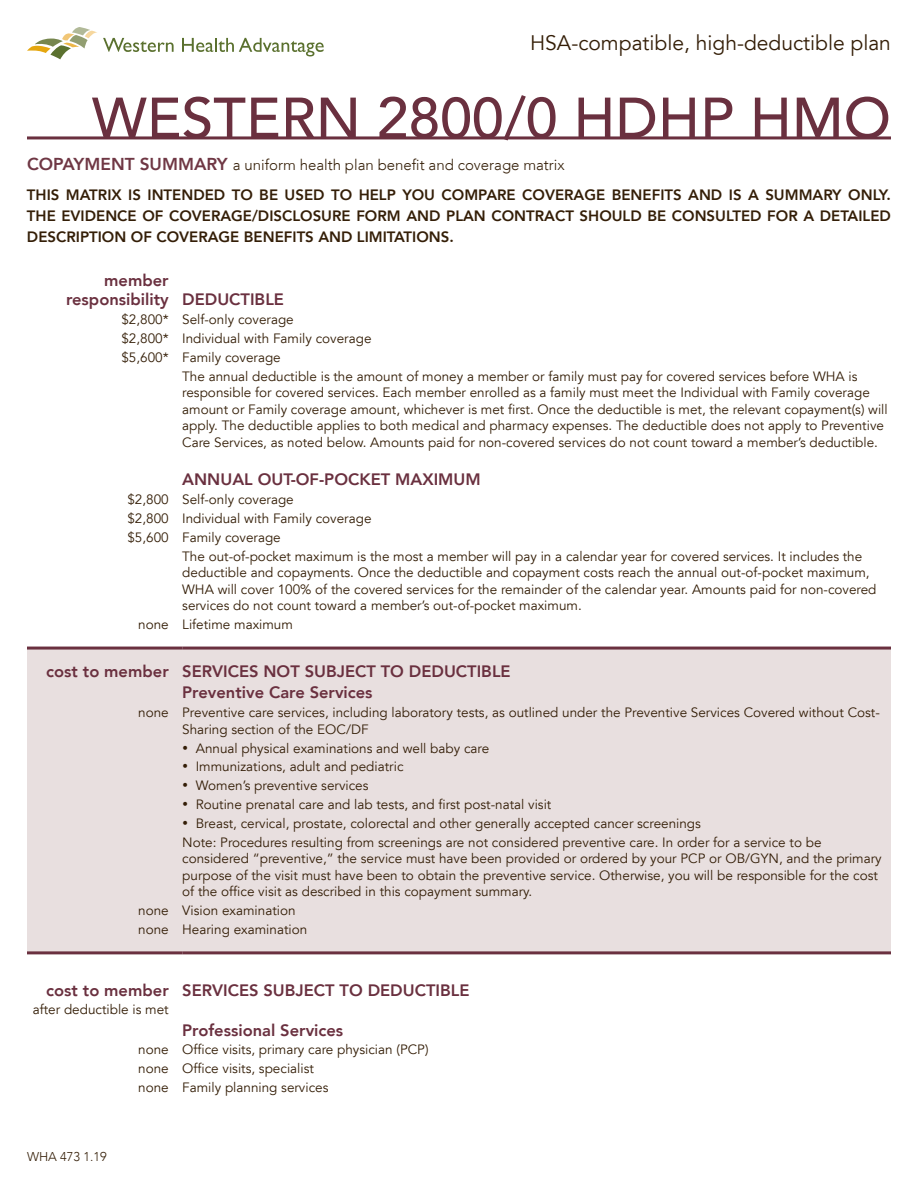
<style>
.page{position:relative;width:918px;height:1188px;background:#fff}
.page>*{position:absolute;margin:0;border:0;box-sizing:border-box;transform-origin:0 0}
.t1{font:500 57px "Avenir LT";color:#6a303f}
.t2{font:21px "Avenir LT";color:#341e07}
.t3{font:800 16.5px/19.5px "Avenir LT";color:#6a303f}
.t4{font:800 15px/30.8px "Avenir LT";color:#341e07}
.t5{font:13.5px/16.5px "Avenir LT";color:#341e07}
.t6{font:300 12.75px "Avenir LT";color:#341e07}
.s1{font-size:17.25px;color:#6f3744}
.s2{font-weight:300}
</style>
<div class="page">
<hr style="left:27px;top:136px;width:864px;height:3px;background:#6a303f">
<svg style="left:27px;top:27px;width:70px;height:32px"></svg>
<svg style="left:103px;top:38px;width:71px;height:14px"></svg>
<svg style="left:182px;top:38px;width:142px;height:18px"></svg>
<div style="left:27px;top:650px;width:864px;height:301px;background:#e8dfdf"></div>
<hr style="left:27px;top:951px;width:155px;height:3px;background:#6a303f">
<hr style="left:182px;top:951px;width:709px;height:3px;background:#6a303f">
<hr style="left:27px;top:647px;width:155px;height:3px;background:#6a303f">
<hr style="left:182px;top:647px;width:709px;height:3px;background:#6a303f">
<h2 class="t2" style="left:530px;top:31px;width:362px">HSA-compatible, high-deductible plan</h2>
<h1 class="t1" style="left:92px;top:85px;width:801px">WESTERN 2800/0 HDHP HMO</h1>
<p class="t4" style="left:27px;top:149px;width:866px"><span class="s1">COPAYMENT SUMMARY</span> <span class="s2">a uniform health plan benefit and coverage matrix<br></span>THIS MATRIX IS INTENDED TO BE USED TO HELP YOU COMPARE COVERAGE BENEFITS AND IS A SUMMARY ONLY.</p>
<p class="t4" style="left:27px;top:206px;width:865px;line-height:21px">THE EVIDENCE OF COVERAGE/DISCLOSURE FORM AND PLAN CONTRACT SHOULD BE CONSULTED FOR A DETAILED<br>DESCRIPTION OF COVERAGE BENEFITS AND LIMITATIONS.</p>
<p class="t3" style="left:66px;top:270px;width:219px;text-indent:38px">member<br>responsibility DEDUCTIBLE</p>
<p class="t5" style="left:121px;top:312px;width:174px">$2,800* Self-only coverage</p>
<p class="t5" style="left:121px;top:330px;width:252px">$2,800* Individual with Family coverage</p>
<p class="t5" style="left:121px;top:349px;width:161px">$5,600* Family coverage</p>
<p class="t5" style="left:182px;top:368px;width:677px">The annual deductible is the amount of money a member or family must pay for covered services before WHA is</p>
<p class="t5" style="left:182px;top:385px;width:707px">responsible for covered services. Each member enrolled as a family must meet the Individual with Family coverage amount or Family coverage amount, whichever is met first. Once the deductible is met, the relevant copayment(s) will apply. The deductible applies to both medical and pharmacy expenses. The deductible does not apply to Preventive Care Services, as noted below. Amounts paid for non-covered services do not count toward a member’s deductible.</p>
<p class="t3" style="left:182px;top:470px;width:300px">ANNUAL OUT-OF-POCKET MAXIMUM</p>
<p class="t5" style="left:127px;top:492px;width:168px">$2,800 Self-only coverage</p>
<p class="t5" style="left:127px;top:511px;width:246px">$2,800 Individual with Family coverage</p>
<p class="t5" style="left:127px;top:529px;width:155px">$5,600 Family coverage</p>
<p class="t5" style="left:182px;top:548px;width:682px">The out-of-pocket maximum is the most a member will pay in a calendar year for covered services. It includes the</p>
<p class="t5" style="left:182px;top:565px;width:696px">deductible and copayments. Once the deductible and copayment costs reach the annual out-of-pocket maximum,<br>WHA will cover 100% of the covered services for the remainder of the calendar year. Amounts paid for non-covered services do not count toward a member’s out-of-pocket maximum.</p>
<p class="t5" style="left:138px;top:617px;width:156px">none Lifetime maximum</p>
<p class="t3" style="left:46px;top:661px;width:466px;line-height:21.1px;text-align:center">cost to member SERVICES NOT SUBJECT TO DEDUCTIBLE<br>Preventive Care Services</p>
<p class="t5" style="left:182px;top:705px;width:699px;text-indent:-44px">none Preventive care services, including laboratory tests, as outlined under the Preventive Services Covered without Cost-<br>Sharing section of the EOC/DF</p>
<p class="t5" style="left:182px;top:740px;width:309px">• Annual physical examinations and well baby care</p>
<p class="t5" style="left:182px;top:759px;width:223px">• Immunizations, adult and pediatric</p>
<p class="t5" style="left:182px;top:778px;width:188px">• Women’s preventive services</p>
<p class="t5" style="left:182px;top:797px;width:371px">• Routine prenatal care and lab tests, and first post-natal visit</p>
<p class="t5" style="left:182px;top:814px;width:641px;line-height:18.9px">• Breast, cervical, prostate, colorectal and other generally accepted cancer screenings<br>Note: Procedures resulting from screenings are not considered preventive care. In order for a service to be</p>
<p class="t5" style="left:182px;top:851px;width:701px">considered “preventive,” the service must have been provided or ordered by your PCP or OB/GYN, and the primary purpose of the visit must have been to obtain the preventive service. Otherwise, you will be responsible for the cost of the office visit as described in this copayment summary.</p>
<p class="t5" style="left:138px;top:901px;width:171px;line-height:18.9px">none Vision examination none Hearing examination</p>
<p class="t3" style="left:46px;top:980px;width:425px">cost to member SERVICES SUBJECT TO DEDUCTIBLE</p>
<p class="t5" style="left:33px;top:1002px;width:137px">after deductible is met</p>
<p class="t3" style="left:182px;top:1020px;width:163px">Professional Services</p>
<p class="t5" style="left:138px;top:1041px;width:292px;line-height:18.9px">none Office visits, primary care physician (PCP) none Office visits, specialist<br>none Family planning services</p>
<p class="t6" style="left:27px;top:1149px;width:81px">WHA 473 1.19</p>
</div>
